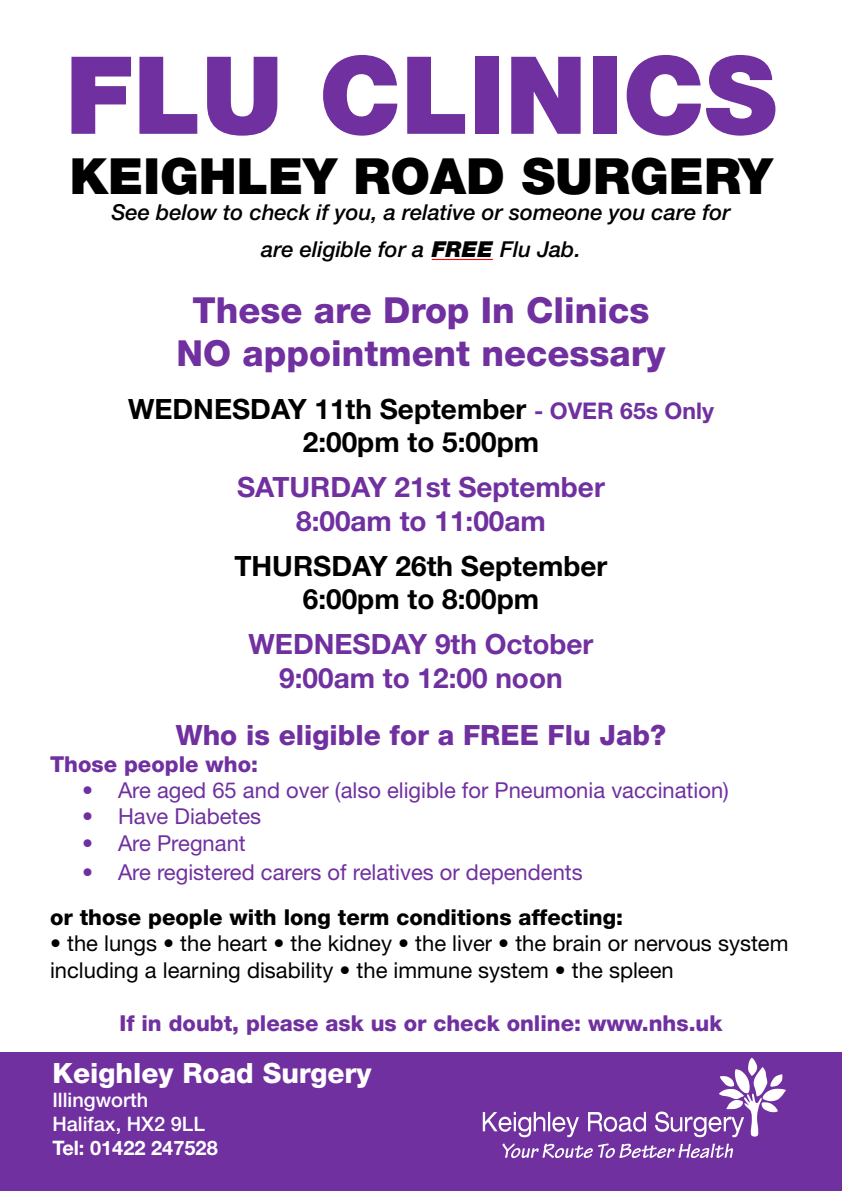
<style>
.page{position:relative;width:842px;height:1192px;background:#fff}
.page>*{position:absolute;margin:0;border:0;box-sizing:border-box;transform-origin:0 0}
.t1{font:900 107.85px "Helvetica Neue LT";color:#7030a0}
.t2{font:900 49.95px "Helvetica Neue LT";color:#000}
.t3{font:800 35.95px/43.1px "Helvetica Neue LT";color:#7030a0;text-align:center}
.t4{font:700 27.95px/33.5px "Helvetica Neue LT";color:#000;text-align:center}
.t5{font:700 27.95px/33.5px "Helvetica Neue LT";color:#7030a0;text-align:center}
.t6{font:800 27.95px "Helvetica Neue LT";color:#7030a0}
.t7{font:800 27.95px "Helvetica Neue LT";color:#fff}
.t8{font:21.95px "Helvetica Neue LT";color:#7030a0}
.t9{font:21.95px/26.4px "Helvetica Neue LT";color:#000}
.t10{font:italic 500 21.95px/37.1px "Helvetica Neue LT";color:#000;text-align:center}
.t11{font:800 21.95px "Helvetica Neue LT";color:#7030a0}
.t12{font:800 21.95px "Helvetica Neue LT";color:#000}
.t13{font:500 20px/23.9px "Helvetica Neue LT";color:#fff}
.t14{font:700 20px "Helvetica Neue LT";color:#fff}
.s1{font-weight:900}
.s2{font-size:23px;color:#7030a0}
</style>
<div class="page">
<hr style="left:432px;top:259px;width:61px;height:1px;background:#f00">
<div style="left:0;top:1053px;width:842px;height:138px;background:#7030a0"></div>
<svg style="left:502px;top:1143px;width:231px;height:15px"></svg>
<svg style="left:483px;top:1058px;width:303px;height:79px"></svg>
<h1 class="t1" style="left:65px;top:31px;width:713px">FLU CLINICS</h1>
<h2 class="t2" style="left:69px;top:146px;width:705px">KEIGHLEY ROAD SURGERY</h2>
<p class="t10" style="left:111px;top:194px;width:621px">See below to check if you, a relative or someone you care for are eligible for a <span class="s1">FREE</span> Flu Jab.</p>
<h3 class="t3" style="left:176px;top:288px;width:490px">These are Drop In Clinics<br>NO appointment necessary</h3>
<p class="t4" style="left:128px;top:391px;width:587px">WEDNESDAY 11th September <span class="s2">- OVER 65s Only<br></span>2:00pm to 5:00pm</p>
<p class="t5" style="left:237px;top:470px;width:369px">SATURDAY 21st September<br>8:00am to 11:00am</p>
<p class="t4" style="left:234px;top:548px;width:374px">THURSDAY 26th September<br>6:00pm to 8:00pm</p>
<p class="t5" style="left:248px;top:627px;width:347px">WEDNESDAY 9th October<br>9:00am to 12:00 noon</p>
<p class="t6" style="left:176px;top:719px;width:492px">Who is eligible for a FREE Flu Jab?</p>
<p class="t11" style="left:50px;top:751px;width:209px">Those people who:</p>
<p class="t8" style="left:82px;top:777px;width:648px">• Are aged 65 and over (also eligible for Pneumonia vaccination)</p>
<p class="t8" style="left:82px;top:803px;width:181px">• Have Diabetes</p>
<p class="t8" style="left:82px;top:830px;width:165px">• Are Pregnant</p>
<p class="t8" style="left:82px;top:859px;width:502px">• Are registered carers of relatives or dependents</p>
<p class="t12" style="left:50px;top:904px;width:575px">or those people with long term conditions affecting:</p>
<p class="t9" style="left:50px;top:930px;width:740px">• the lungs • the heart • the kidney • the liver • the brain or nervous system including a learning disability • the immune system • the spleen</p>
<p class="t11" style="left:119px;top:1010px;width:604px">If in doubt, please ask us or check online: www.nhs.uk</p>
<p class="t7" style="left:52px;top:1056px;width:321px">Keighley Road Surgery</p>
<p class="t13" style="left:52px;top:1088px;width:154px">Illingworth<br>Halifax, HX2 9LL</p>
<p class="t14" style="left:52px;top:1135px;width:167px">Tel: 01422 247528</p>
</div>
